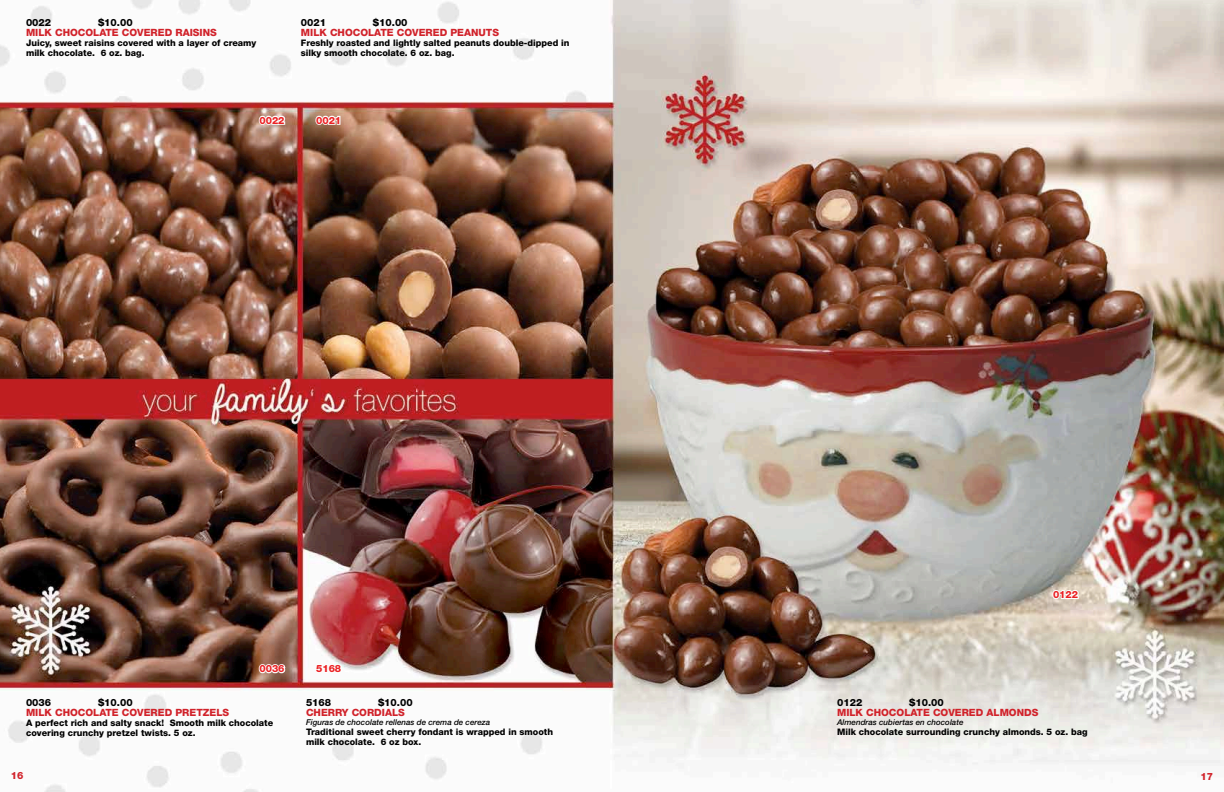
<style>
.page{position:relative;width:1224px;height:792px;background:#fff}
.page>*{position:absolute;margin:0;border:0;box-sizing:border-box;transform-origin:0 0}
.t1{font:800 10px "Helvetica Neue";color:#d1222a}
.t2{font:800 10px "Helvetica Neue";color:#000}
.t3{font:800 10px "Helvetica Neue";color:#ea2224}
.t4{font:800 9px/10px "Helvetica Neue";color:#000}
.t5{font:italic 500 8px "Helvetica Neue";color:#000}
</style>
<div class="page">
<img style="left:0;top:0;width:1224px;height:792px">
<svg style="left:258px;top:115px;width:28px;height:11px"></svg>
<svg style="left:314px;top:115px;width:27px;height:11px"></svg>
<svg style="left:258px;top:663px;width:28px;height:12px"></svg>
<svg style="left:314px;top:663px;width:29px;height:12px"></svg>
<svg style="left:1051px;top:589px;width:29px;height:11px"></svg>
<p class="t2" style="left:26px;top:16px;width:27px">0022</p>
<p class="t2" style="left:98px;top:16px;width:36px">$10.00</p>
<p class="t1" style="left:26px;top:26px;width:192px">MILK CHOCOLATE COVERED RAISINS</p>
<p class="t4" style="left:26px;top:37px;width:232px">Juicy, sweet raisins covered with a layer of creamy milk chocolate. 6 oz. bag.</p>
<p class="t2" style="left:301px;top:16px;width:27px">0021</p>
<p class="t2" style="left:373px;top:16px;width:36px">$10.00</p>
<p class="t1" style="left:301px;top:26px;width:200px">MILK CHOCOLATE COVERED PEANUTS</p>
<p class="t4" style="left:301px;top:37px;width:270px">Freshly roasted and lightly salted peanuts double-dipped in silky smooth chocolate. 6 oz. bag.</p>
<p class="t3" style="left:259px;top:114px;width:27px">0022</p>
<p class="t3" style="left:316px;top:114px;width:27px">0021</p>
<p class="t3" style="left:259px;top:663px;width:27px">0036</p>
<p class="t3" style="left:316px;top:663px;width:27px">5168</p>
<p class="t2" style="left:26px;top:697px;width:27px">0036</p>
<p class="t2" style="left:98px;top:697px;width:36px">$10.00</p>
<p class="t1" style="left:26px;top:707px;width:205px">MILK CHOCOLATE COVERED PRETZELS</p>
<p class="t4" style="left:26px;top:718px;width:249px">A perfect rich and salty snack! Smooth milk chocolate covering crunchy pretzel twists. 5 oz.</p>
<p class="t2" style="left:306px;top:697px;width:27px">5168</p>
<p class="t2" style="left:378px;top:697px;width:36px">$10.00</p>
<p class="t1" style="left:306px;top:707px;width:100px">CHERRY CORDIALS</p>
<p class="t5" style="left:306px;top:717px;width:186px">Figuras de chocolate rellenas de crema de cereza</p>
<p class="t4" style="left:306px;top:727px;width:249px">Traditional sweet cherry fondant is wrapped in smooth milk chocolate. 6 oz box.</p>
<p class="t3" style="left:1053px;top:589px;width:27px">0122</p>
<p class="t2" style="left:837px;top:697px;width:27px">0122</p>
<p class="t2" style="left:909px;top:697px;width:36px">$10.00</p>
<p class="t1" style="left:837px;top:707px;width:203px">MILK CHOCOLATE COVERED ALMONDS</p>
<p class="t5" style="left:837px;top:717px;width:128px">Almendras cubiertas en chocolate</p>
<p class="t4" style="left:837px;top:727px;width:252px">Milk chocolate surrounding crunchy almonds. 5 oz. bag</p>
<p class="t1" style="left:11px;top:770px;width:14px">16</p>
<p class="t1" style="left:1200px;top:770px;width:14px">17</p>
</div>
